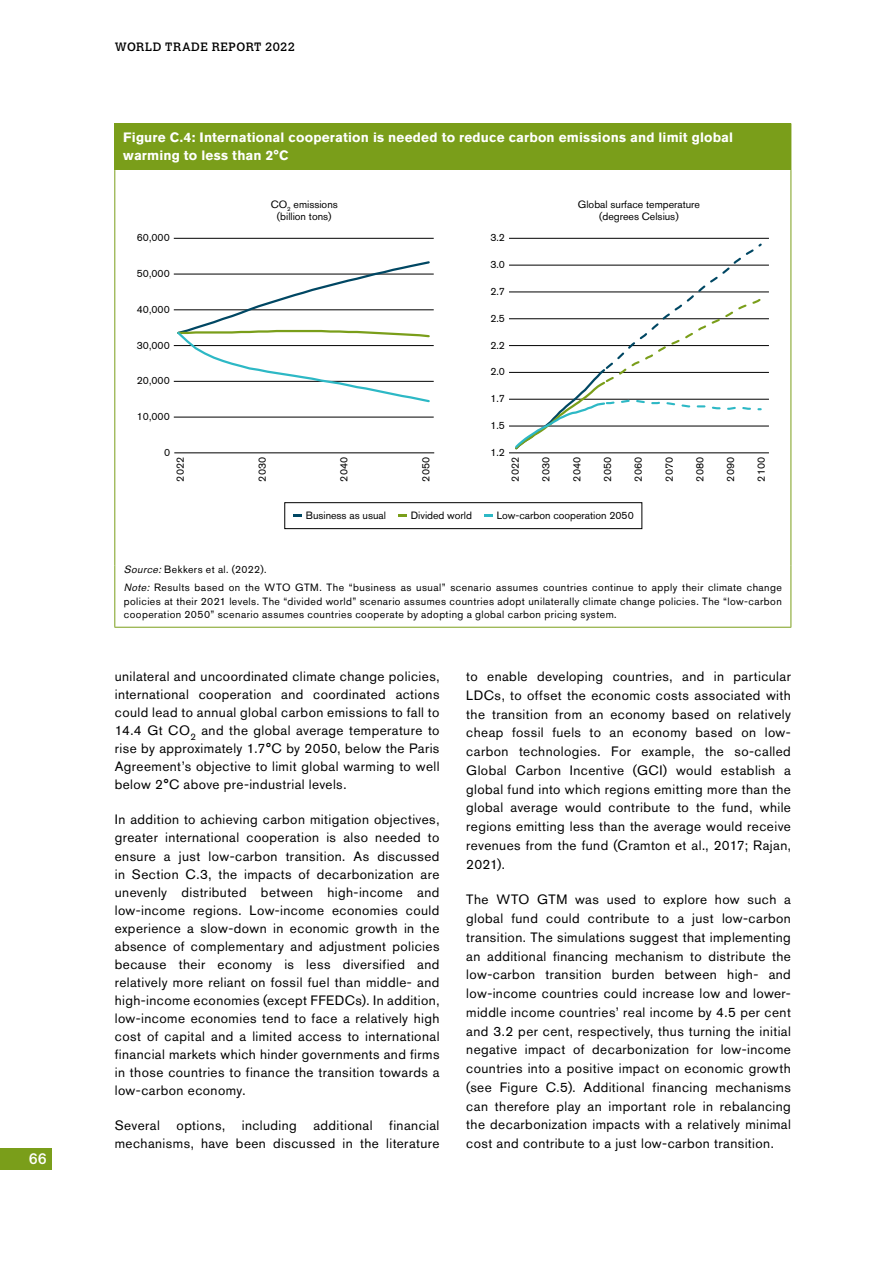
<style>
.page{position:relative;width:893px;height:1263px;background:#fff}
.page>*{position:absolute;margin:0;border:0;box-sizing:border-box;transform-origin:0 0}
.t1{font:15px "Calvert MT Std";color:#fff}
.t2{font:13.5px/18.8px "Akzidenz Grotesk BE";letter-spacing:.03em;color:#000;text-align:justify}
.t3{font:700 13.5px/18px "Akzidenz Grotesk BE";letter-spacing:.01em;color:#fff}
.t4{font:12px "Calvert MT Std";letter-spacing:.035em;color:#000}
.t5{font:10.5px/17.7px "Akzidenz Grotesk BE";letter-spacing:.035em;color:#000}
.t6{font:10.5px/12.6px "Akzidenz Grotesk BE";color:#000;text-align:center}
.s1{font-style:italic}
</style>
<div class="page">
<div style="left:0;top:1148px;width:51px;height:21px;background:#7a9e1a"></div>
<div style="left:115px;top:124px;width:676px;height:46px;background:#7a9e1a"></div>
<hr style="left:114px;top:124px;width:1px;height:46px;background:#7a9e1a">
<hr style="left:114px;top:123px;width:677px;height:1px;background:#7a9e1a">
<hr style="left:114px;top:170px;width:1px;height:396px;background:#7a9e1a">
<hr style="left:790px;top:170px;width:1px;height:396px;background:#7a9e1a">
<hr style="left:114px;top:566px;width:1px;height:61px;background:#7a9e1a">
<hr style="left:790px;top:566px;width:1px;height:61px;background:#7a9e1a">
<hr style="left:114px;top:627px;width:677px;height:1px;background:#7a9e1a">
<svg style="left:293px;top:514px;width:9px;height:2px"></svg>
<svg style="left:398px;top:514px;width:9px;height:2px"></svg>
<svg style="left:484px;top:514px;width:9px;height:2px"></svg>
<div style="left:284px;top:502px;width:358px;height:27px;border:1px solid #000"></div>
<hr style="left:174px;top:452px;width:260px;height:1px;background:#000">
<hr style="left:509px;top:238px;width:260px;height:1px;background:#000">
<hr style="left:509px;top:265px;width:260px;height:1px;background:#000">
<hr style="left:509px;top:292px;width:260px;height:1px;background:#000">
<hr style="left:509px;top:318px;width:260px;height:1px;background:#000">
<hr style="left:509px;top:345px;width:260px;height:1px;background:#000">
<hr style="left:509px;top:372px;width:260px;height:1px;background:#000">
<hr style="left:509px;top:399px;width:260px;height:1px;background:#000">
<hr style="left:509px;top:426px;width:260px;height:1px;background:#000">
<hr style="left:174px;top:238px;width:260px;height:1px;background:#000">
<hr style="left:174px;top:274px;width:260px;height:1px;background:#000">
<hr style="left:174px;top:309px;width:260px;height:1px;background:#000">
<hr style="left:174px;top:345px;width:260px;height:1px;background:#000">
<hr style="left:174px;top:381px;width:260px;height:1px;background:#000">
<hr style="left:174px;top:417px;width:260px;height:1px;background:#000">
<hr style="left:509px;top:452px;width:260px;height:1px;background:#000">
<svg style="left:175px;top:261px;width:256px;height:142px"></svg>
<svg style="left:513px;top:243px;width:249px;height:207px"></svg>
<p class="t1" style="left:29px;top:1150px;width:19px">66</p>
<p class="t4" style="left:115px;top:40px;width:182px">WORLD TRADE REPORT 2022</p>
<p class="t3" style="left:123px;top:129px;width:611px">Figure C.4: International cooperation is needed to reduce carbon emissions and limit global warming to less than 2°C</p>
<p class="t5" style="left:137px;top:229px;width:35px">60,000</p>
<p class="t5" style="left:137px;top:265px;width:35px">50,000</p>
<p class="t5" style="left:137px;top:300px;width:35px">40,000</p>
<p class="t5" style="left:137px;top:336px;width:35px">30,000</p>
<p class="t5" style="left:137px;top:372px;width:35px">20,000</p>
<p class="t5" style="left:137px;top:408px;width:35px">10,000</p>
<p class="t6" style="left:271px;top:198px;width:69px">CO<sub>2</sub> emissions (billion tons)</p>
<p class="t6" style="left:578px;top:198px;width:124px">Global surface temperature (degrees Celsius)</p>
<p class="t5" style="left:490px;top:229px;width:16px">3.2</p>
<p class="t5" style="left:490px;top:256px;width:16px">3.0</p>
<p class="t5" style="left:490px;top:282px;width:16px">2.7</p>
<p class="t5" style="left:490px;top:309px;width:16px">2.5</p>
<p class="t5" style="left:490px;top:336px;width:16px">2.2</p>
<p class="t5" style="left:490px;top:363px;width:16px">2.0</p>
<p class="t5" style="left:490px;top:390px;width:16px">1.7</p>
<p class="t5" style="left:490px;top:416px;width:16px">1.5</p>
<p class="t5" style="left:164px;top:443px;width:8px">0</p>
<p class="t5" style="left:490px;top:443px;width:16px">1.2</p>
<p class="t5" style="left:171px;top:482px;width:26px;rotate:-90deg">2022</p>
<p class="t5" style="left:253px;top:482px;width:26px;rotate:-90deg">2030</p>
<p class="t5" style="left:335px;top:482px;width:26px;rotate:-90deg">2040</p>
<p class="t5" style="left:417px;top:482px;width:26px;rotate:-90deg">2050</p>
<p class="t5" style="left:537px;top:482px;width:26px;rotate:-90deg">2030</p>
<p class="t5" style="left:568px;top:482px;width:26px;rotate:-90deg">2040</p>
<p class="t5" style="left:599px;top:482px;width:26px;rotate:-90deg">2050</p>
<p class="t5" style="left:752px;top:482px;width:26px;rotate:-90deg">2100</p>
<p class="t5" style="left:506px;top:482px;width:26px;rotate:-90deg">2022</p>
<p class="t5" style="left:629px;top:482px;width:26px;rotate:-90deg">2060</p>
<p class="t5" style="left:660px;top:482px;width:26px;rotate:-90deg">2070</p>
<p class="t5" style="left:691px;top:482px;width:26px;rotate:-90deg">2080</p>
<p class="t5" style="left:722px;top:482px;width:26px;rotate:-90deg">2090</p>
<p class="t6" style="left:306px;top:509px;width:82px">Business as usual</p>
<p class="t6" style="left:411px;top:509px;width:63px">Divided world</p>
<p class="t6" style="left:497px;top:509px;width:139px">Low-carbon cooperation 2050</p>
<p class="t5" style="left:124px;top:561px;width:660px"><span class="s1">Source:</span>Bekkers et al. (2022).<br><span class="s1">Note:</span> Results based on the WTO GTM. The “business as usual” scenario assumes countries continue to apply their climate change</p>
<p class="t5" style="left:124px;top:594px;width:660px;line-height:13.5px">policies at their 2021 levels. The “divided world” scenario assumes countries adopt unilaterally climate change policies. The “low-carbon cooperation 2050” scenario assumes countries cooperate by adopting a global carbon pricing system.</p>
<p class="t2" style="left:115px;top:667px;width:326px;line-height:18px">unilateral and uncoordinated climate change policies, international cooperation and coordinated actions could lead to annual global carbon emissions to fall to 14.4 Gt CO<sub>2</sub> and the global average temperature to rise by approximately 1.7°C by 2050, below the Paris Agreement’s objective to limit global warming to well below 2°C above pre-industrial levels.</p>
<p class="t2" style="left:115px;top:811px;width:326px;line-height:18px">In addition to achieving carbon mitigation objectives, greater international cooperation is also needed to ensure a just low-carbon transition. As discussed in Section C.3, the impacts of decarbonization are unevenly distributed between high-income and low-income regions. Low-income economies could experience a slow-down in economic growth in the absence of complementary and adjustment policies because their economy is less diversified and relatively more reliant on fossil fuel than middle- and high-income economies (except FFEDCs). In addition, low-income economies tend to face a relatively high cost of capital and a limited access to international financial markets which hinder governments and firms in those countries to finance the transition towards a low-carbon economy.</p>
<p class="t2" style="left:115px;top:1116px;width:326px;line-height:18px">Several options, including additional financial mechanisms, have been discussed in the literature</p>
<p class="t2" style="left:466px;top:667px;width:326px">to enable developing countries, and in particular LDCs, to offset the economic costs associated with the transition from an economy based on relatively cheap fossil fuels to an economy based on low&shy;carbon technologies. For example, the so-called Global Carbon Incentive (GCI) would establish a global fund into which regions emitting more than the global average would contribute to the fund, while regions emitting less than the average would receive revenues from the fund (Cramton et al., 2017; Rajan, 2021).</p>
<p class="t2" style="left:466px;top:890px;width:326px">The WTO GTM was used to explore how such a global fund could contribute to a just low-carbon transition. The simulations suggest that implementing an additional financing mechanism to distribute the low-carbon transition burden between high- and low-income countries could increase low and lower&shy;middle income countries’ real income by 4.5 per cent and 3.2 per cent, respectively, thus turning the initial negative impact of decarbonization for low-income countries into a positive impact on economic growth (see Figure C.5). Additional financing mechanisms can therefore play an important role in rebalancing the decarbonization impacts with a relatively minimal cost and contribute to a just low-carbon transition.</p>
</div>
